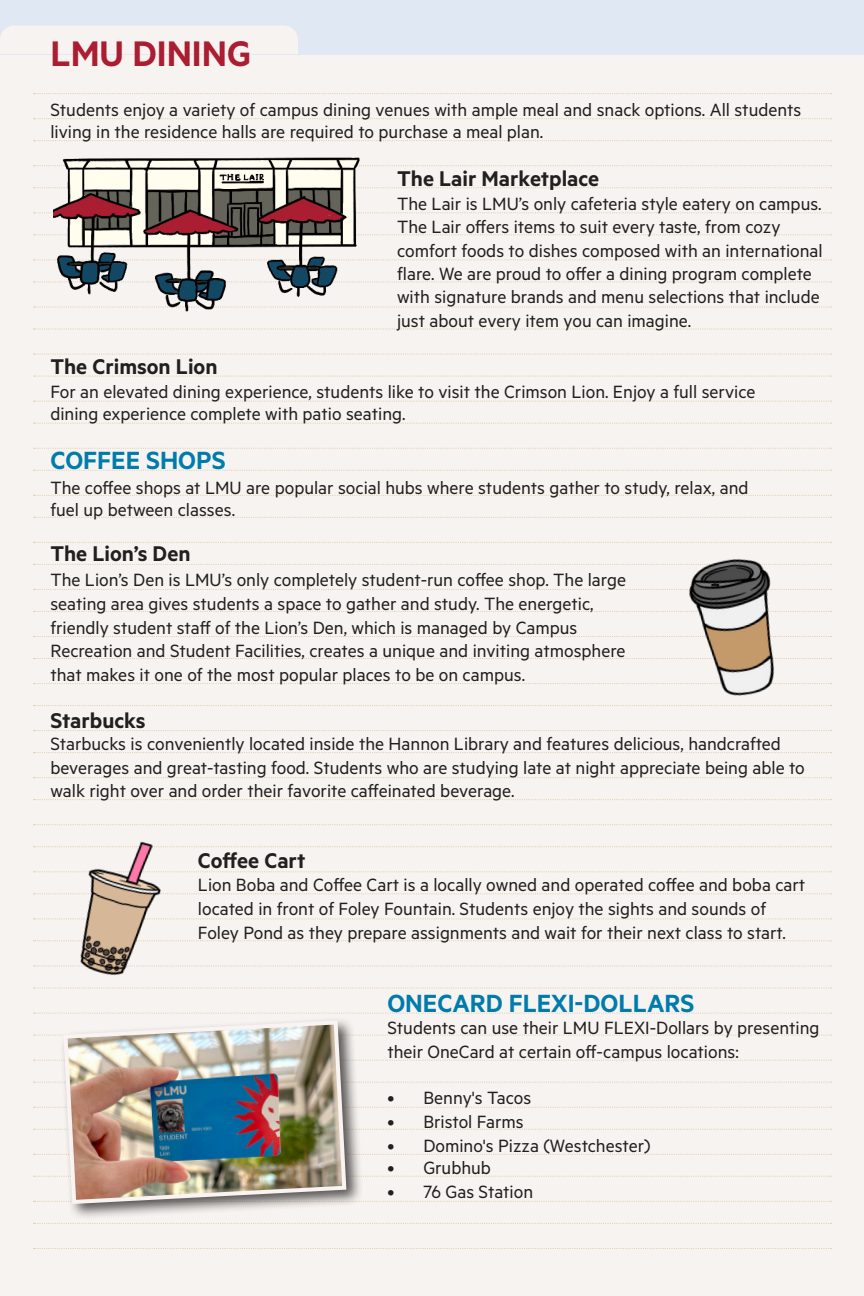
<style>
.page{position:relative;width:864px;height:1296px;background:#fff}
.page>*{position:absolute;margin:0;border:0;box-sizing:border-box;transform-origin:0 0}
.t1{font:600 40px "Metric";color:#ab1d31}
.t2{font:600 28px "Metric";color:#007cac}
.t3{font:600 24px "Metric";color:#231f20}
.t4{font:20px/23.6px "Metric";color:#231f20}
</style>
<div class="page">
<div style="left:0;top:54px;width:864px;height:1242px;background:#f7f3f0"></div>
<svg style="left:34px;top:93px;width:797px;height:1px"></svg>
<svg style="left:34px;top:118px;width:797px;height:1px"></svg>
<svg style="left:34px;top:140px;width:797px;height:1px"></svg>
<svg style="left:34px;top:165px;width:797px;height:1px"></svg>
<svg style="left:34px;top:187px;width:797px;height:1px"></svg>
<svg style="left:34px;top:212px;width:797px;height:1px"></svg>
<svg style="left:34px;top:234px;width:797px;height:1px"></svg>
<svg style="left:34px;top:259px;width:797px;height:1px"></svg>
<svg style="left:34px;top:281px;width:797px;height:1px"></svg>
<svg style="left:34px;top:306px;width:797px;height:2px"></svg>
<svg style="left:34px;top:328px;width:797px;height:2px"></svg>
<svg style="left:34px;top:354px;width:797px;height:1px"></svg>
<svg style="left:34px;top:376px;width:797px;height:1px"></svg>
<svg style="left:34px;top:401px;width:797px;height:1px"></svg>
<svg style="left:34px;top:423px;width:797px;height:1px"></svg>
<svg style="left:34px;top:448px;width:797px;height:1px"></svg>
<svg style="left:34px;top:470px;width:797px;height:1px"></svg>
<svg style="left:34px;top:495px;width:797px;height:1px"></svg>
<svg style="left:34px;top:517px;width:797px;height:1px"></svg>
<svg style="left:34px;top:542px;width:797px;height:1px"></svg>
<svg style="left:34px;top:564px;width:797px;height:1px"></svg>
<svg style="left:34px;top:589px;width:797px;height:1px"></svg>
<svg style="left:34px;top:611px;width:797px;height:1px"></svg>
<svg style="left:34px;top:636px;width:797px;height:1px"></svg>
<svg style="left:34px;top:658px;width:797px;height:1px"></svg>
<svg style="left:34px;top:683px;width:797px;height:1px"></svg>
<svg style="left:34px;top:705px;width:797px;height:1px"></svg>
<svg style="left:34px;top:730px;width:797px;height:1px"></svg>
<svg style="left:34px;top:752px;width:797px;height:1px"></svg>
<svg style="left:34px;top:777px;width:797px;height:1px"></svg>
<svg style="left:34px;top:799px;width:797px;height:1px"></svg>
<svg style="left:34px;top:824px;width:797px;height:1px"></svg>
<svg style="left:34px;top:846px;width:797px;height:1px"></svg>
<svg style="left:34px;top:871px;width:797px;height:1px"></svg>
<svg style="left:34px;top:893px;width:797px;height:1px"></svg>
<svg style="left:34px;top:918px;width:797px;height:1px"></svg>
<svg style="left:33px;top:940px;width:798px;height:1px"></svg>
<svg style="left:33px;top:966px;width:798px;height:1px"></svg>
<svg style="left:34px;top:988px;width:797px;height:1px"></svg>
<svg style="left:34px;top:1013px;width:797px;height:1px"></svg>
<svg style="left:34px;top:1035px;width:797px;height:1px"></svg>
<svg style="left:34px;top:1060px;width:797px;height:1px"></svg>
<svg style="left:34px;top:1082px;width:797px;height:1px"></svg>
<svg style="left:34px;top:1107px;width:797px;height:1px"></svg>
<svg style="left:34px;top:1129px;width:797px;height:1px"></svg>
<svg style="left:34px;top:1154px;width:797px;height:1px"></svg>
<svg style="left:33px;top:1176px;width:798px;height:1px"></svg>
<svg style="left:33px;top:1201px;width:798px;height:1px"></svg>
<svg style="left:34px;top:1223px;width:797px;height:1px"></svg>
<svg style="left:34px;top:1248px;width:797px;height:1px"></svg>
<div style="left:0;top:0;width:864px;height:54px;background:#dfe8f3"></div>
<div style="left:0;top:25px;width:298px;height:29px;background:#f7f3f0"></div>
<img style="left:54px;top:140px;width:336px;height:172px">
<img style="left:680px;top:558px;width:115px;height:148px">
<img style="left:58px;top:824px;width:120px;height:165px">
<div style="left:60px;top:1016px;width:303px;height:205px;background:#231f20;opacity:.75"></div>
<img style="left:61px;top:1018px;width:287px;height:188px">
<p class="t1" style="left:50px;top:30px;width:202px">LMU DINING</p>
<p class="t4" style="left:50px;top:97px;width:752px">Students enjoy a variety of campus dining venues with ample meal and snack options. All students</p>
<p class="t4" style="left:50px;top:119px;width:494px">living in the residence halls are required to purchase a meal plan.</p>
<p class="t3" style="left:397px;top:164px;width:204px">The Lair Marketplace</p>
<p class="t4" style="left:397px;top:191px;width:427px">The Lair is LMU’s only cafeteria style eatery on campus.<br>The Lair ofers items to suit every taste, from cozy comfort foods to dishes composed with an international flare. We are proud to ofer a dining program complete with signature brands and menu selections that include just about every item you can imagine.</p>
<p class="t3" style="left:50px;top:352px;width:169px">The Crimson Lion</p>
<p class="t4" style="left:50px;top:380px;width:707px;line-height:22px">For an elevated dining experience, students like to visit the Crimson Lion. Enjoy a full service dining experience complete with patio seating.</p>
<p class="t2" style="left:50px;top:444px;width:177px">COFFEE SHOPS</p>
<p class="t4" style="left:50px;top:476px;width:700px;line-height:22px">The cofee shops at LMU are popular social hubs where students gather to study, relax, and fuel up between classes.</p>
<p class="t3" style="left:50px;top:539px;width:142px">The Lion’s Den</p>
<p class="t4" style="left:50px;top:567px;width:577px">The Lion’s Den is LMU’s only completely student-run cofee shop. The large seating area gives students a space to gather and study. The energetic, friendly student staf of the Lion’s Den, which is managed by Campus Recreation and Student Facilities, creates a unique and inviting atmosphere that makes it one of the most popular places to be on campus.</p>
<p class="t3" style="left:50px;top:707px;width:97px">Starbucks</p>
<p class="t4" style="left:50px;top:732px;width:756px">Starbucks is conveniently located inside the Hannon Library and features delicious, handcrafted beverages and great-tasting food. Students who are studying late at night appreciate being able to walk right over and order their favorite cafeinated beverage.</p>
<p class="t3" style="left:198px;top:846px;width:109px">Cofee Cart</p>
<p class="t4" style="left:198px;top:872px;width:609px">Lion Boba and Cofee Cart is a locally owned and operated cofee and boba cart located in front of Foley Fountain. Students enjoy the sights and sounds of<br>Foley Pond as they prepare assignments and wait for their next class to start.</p>
<p class="t2" style="left:387px;top:986px;width:308px">ONECARD FLEXI-DOLLARS</p>
<p class="t4" style="left:387px;top:1015px;width:434px">Students can use their LMU FLEXI-Dollars by presenting their OneCard at certain of-campus locations:</p>
<p class="t4" style="left:387px;top:1086px;width:146px">• Benny's Tacos</p>
<p class="t4" style="left:387px;top:1110px;width:138px">• Bristol Farms</p>
<p class="t4" style="left:387px;top:1134px;width:265px">• Domino's Pizza (Westchester)</p>
<p class="t4" style="left:387px;top:1156px;width:105px">• Grubhub</p>
<p class="t4" style="left:387px;top:1179px;width:147px">• 76 Gas Station</p>
</div>
